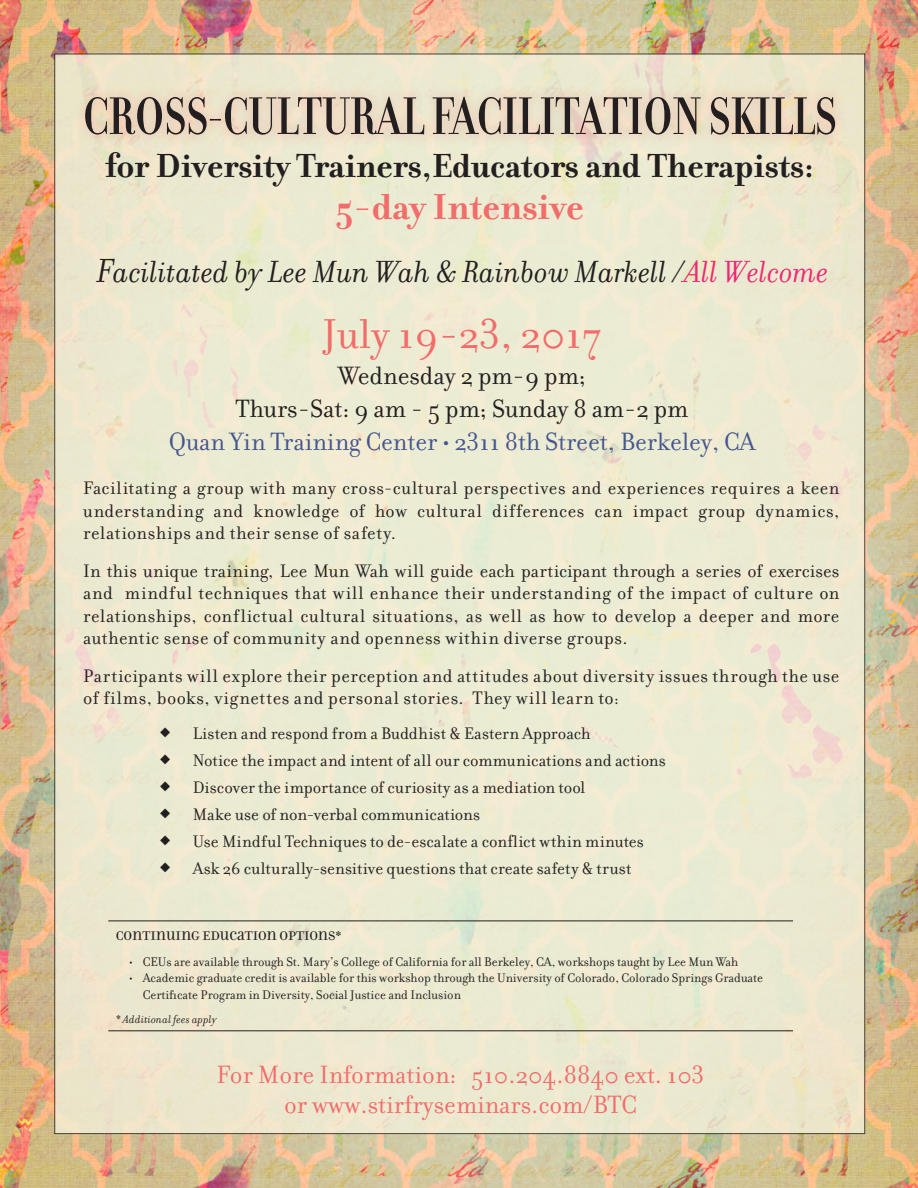
<style>
.page{position:relative;width:918px;height:1188px;background:#fff}
.page>*{position:absolute;margin:0;border:0;box-sizing:border-box;transform-origin:0 0}
.t1{font:700 57px "Filosofia Grand";color:#231f20;scale:.9 1}
.t2{font:45px "Filosofia";color:#f16d6c}
.t3{font:700 39px "Filosofia";color:#f16d6c}
.t4{font:700 36px "Filosofia";color:#231f20}
.t5{font:italic 33px "Filosofia";color:#231f20}
.t6{font:27px "Filosofia";color:#f16d6c}
.t7{font:27px "Filosofia";color:#231f20}
.t8{font:27px "Filosofia";color:#45558e}
.t9{font:19.5px/22.5px "Filosofia";letter-spacing:.03em;color:#231f20;text-align:justify}
.t10{font:18px "Filosofia";letter-spacing:.005em;color:#231f20}
.t11{font:13.5px/16.5px "Filosofia";color:#231f20}
.t12{font:13.5px "Filosofia Unicase";color:#231f20}
.t13{font:italic 12px "Filosofia";letter-spacing:.01em;color:#231f20}
.s1{font-size:36px}
.s2{color:#ee2975}
.s3{font-size:18px}
</style>
<div class="page">
<img style="left:0;top:0;width:918px;height:1188px">
<div style="left:55px;top:54px;width:810px;height:1080px;background:#ebead1"></div>
<div style="left:73px;top:84px;width:775px;height:63px;background:#f16d6c;opacity:.16"></div>
<hr style="left:108px;top:921px;width:685px;height:1px;background:#231f20">
<hr style="left:108px;top:1031px;width:685px;height:1px;background:#231f20">
<p class="t1" style="left:83px;top:85px;width:839px">CROSS-CULTURAL FACILITATION SKILLS</p>
<p class="t4" style="left:105px;top:144px;width:710px">for Diversity Trainers,Educators and Therapists:</p>
<p class="t3" style="left:336px;top:183px;width:250px">5-day Intensive</p>
<p class="t5" style="left:97px;top:254px;width:734px"><span class="s1">F</span>acilitated by Lee Mun Wah &amp; Rainbow Markell /<span class="s2">All Welcome</span></p>
<p class="t2" style="left:322px;top:309px;width:281px">July 19-23, 2017</p>
<p class="t7" style="left:338px;top:360px;width:249px">Wednesday 2 pm-9 pm;</p>
<p class="t7" style="left:236px;top:393px;width:454px">Thurs-Sat: 9 am - 5 pm; Sunday 8 am-2 pm</p>
<p class="t8" style="left:169px;top:426px;width:588px">Quan Yin Training Center • 2311 8th Street, Berkeley, CA</p>
<p class="t9" style="left:83px;top:477px;width:758px">Facilitating a group with many cross-cultural perspectives and experiences requires a keen understanding and knowledge of how cultural differences can impact group dynamics, relationships and their sense of safety.</p>
<p class="t9" style="left:83px;top:560px;width:758px">In this unique training, Lee Mun Wah will guide each participant through a series of exercises and mindful techniques that will enhance their understanding of the impact of culture on relationships, conflictual cultural situations, as well as how to develop a deeper and more authentic sense of community and openness within diverse groups.</p>
<p class="t9" style="left:83px;top:665px;width:758px">Participants will explore their perception and attitudes about diversity issues through the use of films, books, vignettes and personal stories. They will learn to<span class="s3">:</span></p>
<p class="t10" style="left:193px;top:723px;width:399px">Listen and respond from a Buddhist &amp; Eastern Approach</p>
<p class="t10" style="left:193px;top:750px;width:475px">Notice the impact and intent of all our communications and actions</p>
<p class="t10" style="left:193px;top:777px;width:394px">Discover the importance of curiosity as a mediation tool</p>
<p class="t10" style="left:193px;top:804px;width:289px">Make use of non-verbal communications</p>
<p class="t10" style="left:193px;top:831px;width:453px">Use Mindful Techniques to de-escalate a conflict wthin minutes</p>
<p class="t10" style="left:193px;top:858px;width:440px">Ask 26 culturally-sensitive questions that create safety &amp; trust</p>
<p class="t12" style="left:116px;top:928px;width:227px">CONTINUING EDUCATION OPTIONS*</p>
<p class="t11" style="left:129px;top:954px;width:610px">• CEUs are available through St. Mary’s College of California for all Berkeley, CA, workshops taught by Lee Mun Wah</p>
<p class="t11" style="left:143px;top:970px;width:622px;text-indent:-14px">• Academic graduate credit is available for this workshop through the University of Colorado, Colorado Springs Graduate<br>Certificate Program in Diversity, Social Justice and Inclusion</p>
<p class="t13" style="left:116px;top:1013px;width:103px">* Additional fees apply</p>
<p class="t6" style="left:217px;top:1060px;width:489px">For More Information: 510.204.8840 ext. 103</p>
<p class="t6" style="left:284px;top:1090px;width:354px">or www.stirfryseminars.com/BTC</p>
</div>
